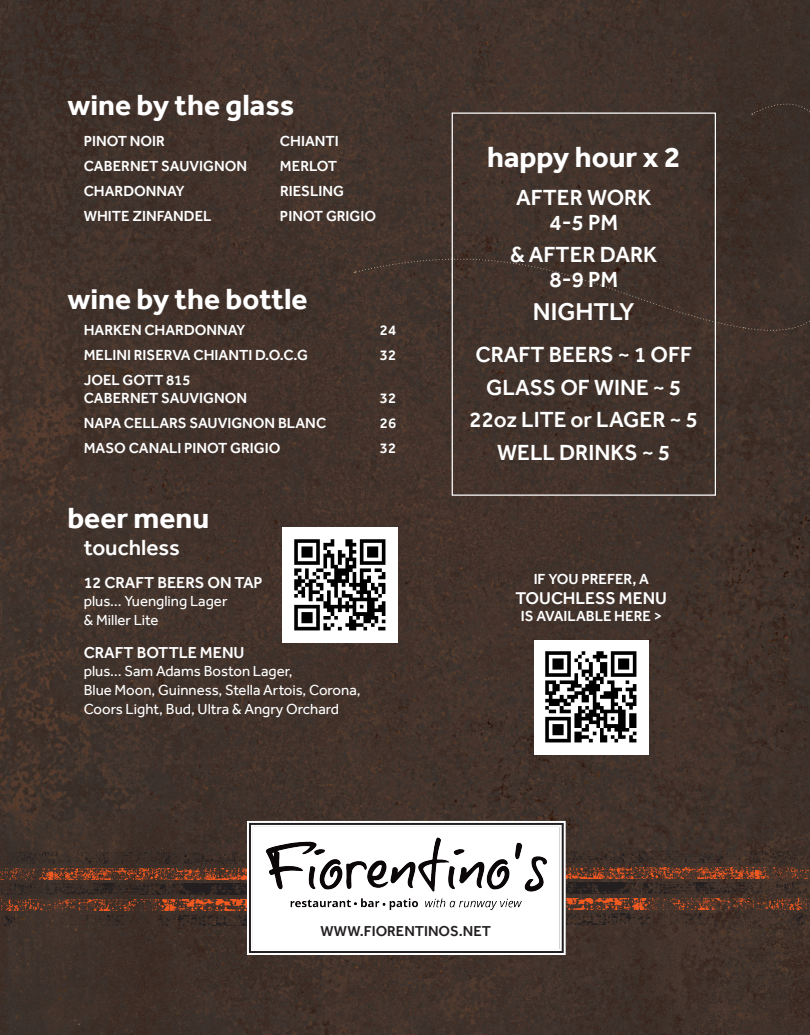
<style>
.page{position:relative;width:810px;height:1035px;background:#fff}
.page>*{position:absolute;margin:0;border:0;box-sizing:border-box;transform-origin:0 0}
.t1{font:700 30px "Effra";color:#fff}
.t2{font:500 25px "Effra";color:#fff}
.t3{font:500 22.5px "Effra";color:#fff}
.t4{font:500 17.5px "Effra";color:#fff}
.t5{font:500 16.25px "Effra";color:#fff}
.t6{font:500 15px "Effra";color:#fff}
.t7{font:15px "Effra";color:#fff}
.t8{font:500 14.75px "Effra";color:#231f20}
</style>
<div class="page">
<img style="left:0;top:0;width:810px;height:1035px">
<svg style="left:355px;top:229px;width:386px;height:99px;background:#42332b"></svg>
<svg style="left:743px;top:83px;width:67px;height:264px;background:#3c2f29"></svg>
<img style="left:0;top:853px;width:246px;height:11px">
<img style="left:0;top:868px;width:246px;height:11px">
<img style="left:0;top:884px;width:246px;height:11px">
<img style="left:0;top:899px;width:246px;height:11px">
<img style="left:0;top:915px;width:246px;height:11px">
<img style="left:567px;top:852px;width:241px;height:11px">
<img style="left:567px;top:867px;width:241px;height:11px">
<img style="left:567px;top:883px;width:241px;height:11px">
<img style="left:567px;top:898px;width:241px;height:11px">
<img style="left:567px;top:914px;width:241px;height:11px">
<img style="left:283px;top:528px;width:114px;height:114px">
<div style="left:452px;top:112px;width:264px;height:384px;border:1px solid #fff"></div>
<img style="left:534px;top:640px;width:114px;height:114px">
<svg style="left:246px;top:820px;width:321px;height:136px"></svg>
<div style="left:251px;top:825px;width:311px;height:126px;border:2px solid #fff"></div>
<p class="t1" style="left:68px;top:87px;width:228px">wine by the glass</p>
<p class="t6" style="left:84px;top:132px;width:83px">PINOT NOIR</p>
<p class="t6" style="left:280px;top:132px;width:60px">CHIANTI</p>
<p class="t6" style="left:84px;top:157px;width:165px">CABERNET SAUVIGNON</p>
<p class="t6" style="left:280px;top:157px;width:59px">MERLOT</p>
<p class="t6" style="left:84px;top:182px;width:103px">CHARDONNAY</p>
<p class="t6" style="left:280px;top:182px;width:66px">RIESLING</p>
<p class="t6" style="left:84px;top:207px;width:129px">WHITE ZINFANDEL</p>
<p class="t6" style="left:280px;top:207px;width:98px">PINOT GRIGIO</p>
<p class="t1" style="left:68px;top:281px;width:242px">wine by the bottle</p>
<p class="t6" style="left:84px;top:321px;width:163px">HARKEN CHARDONNAY</p>
<p class="t6" style="left:380px;top:321px;width:18px">24</p>
<p class="t6" style="left:84px;top:346px;width:226px">MELINI RISERVA CHIANTI D.O.C.G</p>
<p class="t6" style="left:380px;top:346px;width:18px">32</p>
<p class="t6" style="left:84px;top:371px;width:108px">JOEL GOTT 815</p>
<p class="t6" style="left:84px;top:389px;width:165px">CABERNET SAUVIGNON</p>
<p class="t6" style="left:380px;top:389px;width:18px">32</p>
<p class="t6" style="left:84px;top:414px;width:244px">NAPA CELLARS SAUVIGNON BLANC</p>
<p class="t6" style="left:380px;top:414px;width:18px">26</p>
<p class="t6" style="left:84px;top:439px;width:198px">MASO CANALI PINOT GRIGIO</p>
<p class="t6" style="left:380px;top:439px;width:18px">32</p>
<p class="t1" style="left:68px;top:500px;width:143px">beer menu</p>
<p class="t3" style="left:84px;top:534px;width:98px">touchless</p>
<p class="t5" style="left:84px;top:572px;width:180px">12 CRAFT BEERS ON TAP</p>
<p class="t7" style="left:84px;top:592px;width:145px">plus… Yuengling Lager</p>
<p class="t7" style="left:84px;top:611px;width:76px">&amp; Miller Lite</p>
<p class="t5" style="left:84px;top:642px;width:162px">CRAFT BOTTLE MENU</p>
<p class="t7" style="left:84px;top:662px;width:210px">plus… Sam Adams Boston Lager,</p>
<p class="t7" style="left:84px;top:681px;width:278px">Blue Moon, Guinness, Stella Artois, Corona,</p>
<p class="t7" style="left:84px;top:700px;width:257px">Coors Light, Bud, Ultra &amp; Angry Orchard</p>
<p class="t1" style="left:487px;top:139px;width:195px">happy hour x 2</p>
<p class="t3" style="left:516px;top:184px;width:137px">AFTER WORK</p>
<p class="t3" style="left:550px;top:209px;width:70px">4-5 PM</p>
<p class="t3" style="left:510px;top:241px;width:148px">&amp; AFTER DARK</p>
<p class="t3" style="left:550px;top:266px;width:70px">8-9 PM</p>
<p class="t2" style="left:533px;top:296px;width:103px">NIGHTLY</p>
<p class="t3" style="left:475px;top:341px;width:218px">CRAFT BEERS ~ 1 OFF</p>
<p class="t3" style="left:486px;top:374px;width:197px">GLASS OF WINE ~ 5</p>
<p class="t3" style="left:469px;top:406px;width:230px">22oz LITE or LAGER ~ 5</p>
<p class="t3" style="left:497px;top:439px;width:175px">WELL DRINKS ~ 5</p>
<p class="t6" style="left:534px;top:570px;width:117px">IF YOU PREFER, A</p>
<p class="t4" style="left:516px;top:587px;width:153px">TOUCHLESS MENU</p>
<p class="t6" style="left:521px;top:607px;width:143px">IS AVAILABLE HERE &gt;</p>
<p class="t8" style="left:320px;top:923px;width:172px">WWW.FIORENTINOS.NET</p>
</div>
